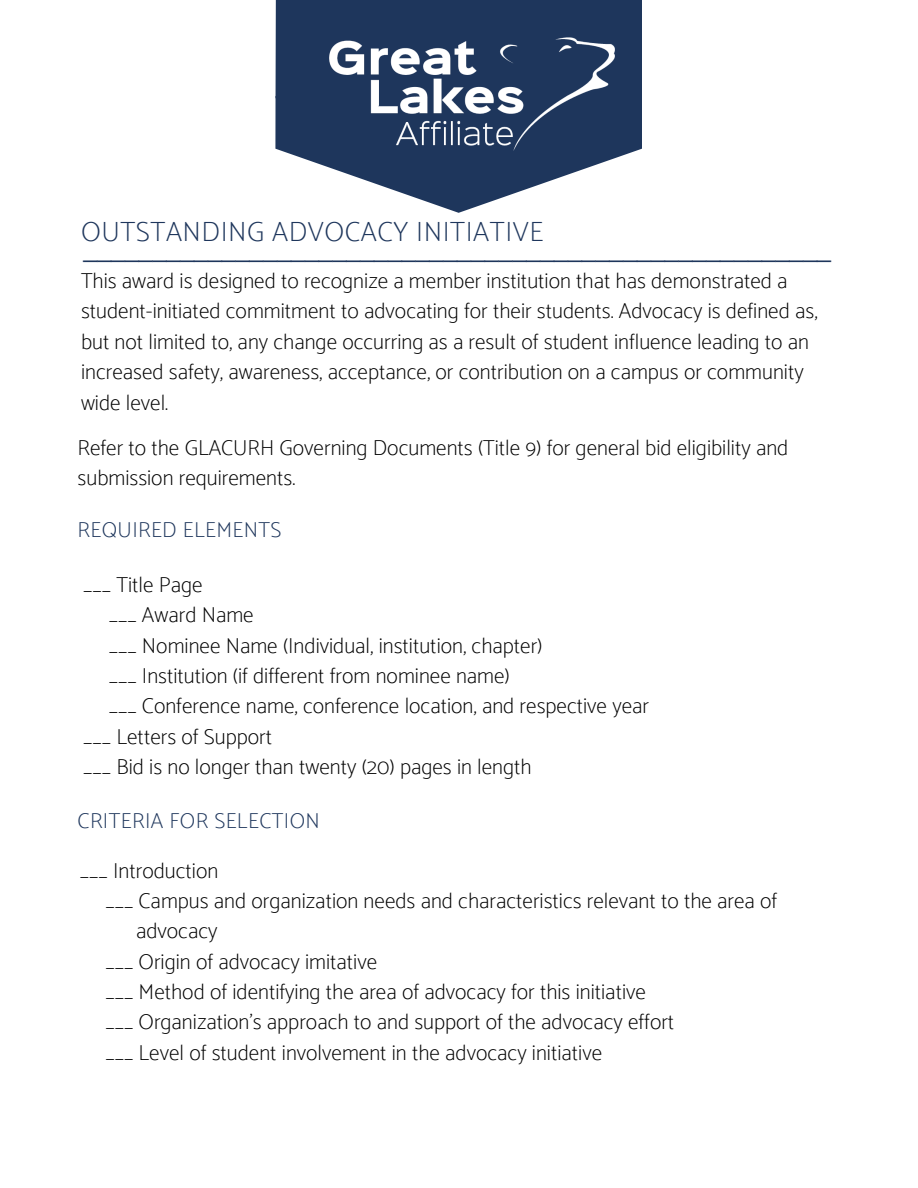
<style>
.page{position:relative;width:918px;height:1188px;background:#fff}
.page>*{position:absolute;margin:0;border:0;box-sizing:border-box;transform-origin:0 0}
.t1{font:100 28.05px "Catamaran";letter-spacing:.02em;color:#1e365c}
.t2{font:24.9px "Arimo";color:#1e365c}
.t3{font:100 21.75px/30.3px "Catamaran";color:#000}
.t4{font:100 21.75px "Catamaran";letter-spacing:.02em;color:#1e365c}
</style>
<div class="page">
<svg style="left:275px;top:96px;width:366px;height:117px"></svg>
<div style="left:276px;top:0;width:365px;height:98px;background:#1e365c"></div>
<img style="left:327px;top:37px;width:287px;height:116px">
<p class="t1" style="left:81px;top:215px;width:464px">OUTSTANDING ADVOCACY INITIATIVE</p>
<p class="t2" style="left:84px;top:234px;width:749px">______________________________________________________</p>
<p class="t3" style="left:81px;top:265px;width:738px">This award is designed to recognize a member institution that has demonstrated a student-initiated commitment to advocating for their students. Advocacy is defined as, but not limited to, any change occurring as a result of student influence leading to an increased safety, awareness, acceptance, or contribution on a campus or community wide level.</p>
<p class="t3" style="left:78px;top:432px;width:712px">Refer to the GLACURH Governing Documents (Title 9) for general bid eligibility and submission requirements.</p>
<p class="t4" style="left:78px;top:517px;width:205px">REQUIRED ELEMENTS</p>
<p class="t3" style="left:83px;top:569px;width:121px">___ Title Page</p>
<p class="t3" style="left:109px;top:599px;width:147px">___ Award Name</p>
<p class="t3" style="left:109px;top:630px;width:435px">___ Nominee Name (Individual, institution, chapter)</p>
<p class="t3" style="left:109px;top:660px;width:403px">___ Institution (if different from nominee name)</p>
<p class="t3" style="left:109px;top:691px;width:542px">___ Conference name, conference location, and respective year</p>
<p class="t3" style="left:83px;top:721px;width:190px">___ Letters of Support</p>
<p class="t3" style="left:83px;top:751px;width:450px">___ Bid is no longer than twenty (20) pages in length</p>
<p class="t4" style="left:78px;top:807px;width:244px">CRITERIA FOR SELECTION</p>
<p class="t3" style="left:80px;top:855px;width:140px">___ Introduction</p>
<p class="t3" style="left:105px;top:885px;width:673px">___ Campus and organization needs and characteristics relevant to the area of</p>
<p class="t3" style="left:136px;top:916px;width:83px">advocacy</p>
<p class="t3" style="left:105px;top:946px;width:273px">___ Origin of advocacy imitative</p>
<p class="t3" style="left:105px;top:976px;width:542px">___ Method of identifying the area of advocacy for this initiative</p>
<p class="t3" style="left:105px;top:1007px;width:570px">___ Organization’s approach to and support of the advocacy effort</p>
<p class="t3" style="left:105px;top:1037px;width:498px">___ Level of student involvement in the advocacy initiative</p>
</div>
